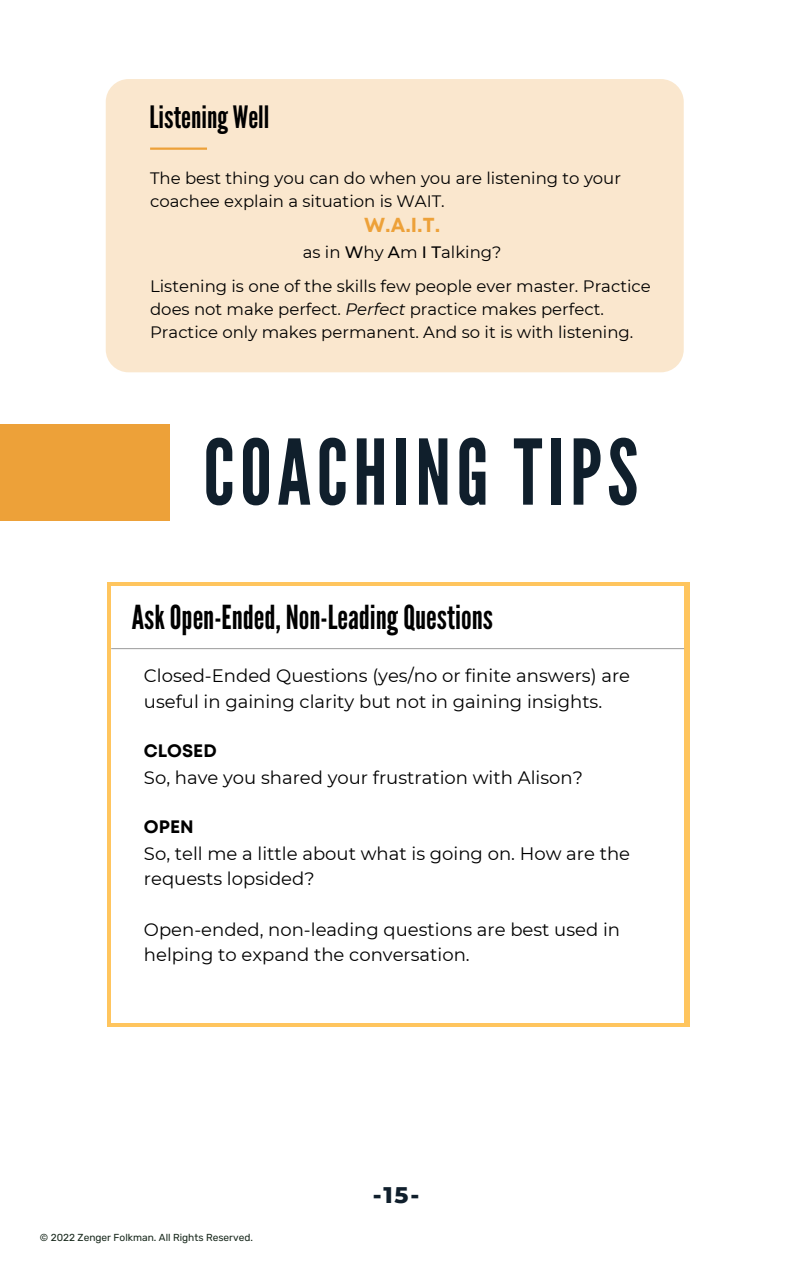
<style>
.page{position:relative;width:794px;height:1266px;background:#fff}
.page>*{position:absolute;margin:0;border:0;box-sizing:border-box;transform-origin:0 0}
.t1{font:90.22px "League Gothic";letter-spacing:.06em;color:#101f2c}
.t2{font:33px "League Gothic";color:#000}
.t3{font:30.75px "League Gothic";color:#000}
.t4{font:800 23.02px "Montserrat";color:#101f2c}
.t5{font:700 20.25px "Mont";color:#eda139}
.t6{font:18px/25.3px "Montserrat";color:#000}
.t7{font:700 18px "Mont";color:#000}
.t8{font:16.5px/23.1px "Montserrat";color:#000}
.t9{font:10.12px "Rubik";color:#19291d}
.s1{font-weight:500}
.s2{font-style:italic}
</style>
<div class="page">
<div style="left:0;top:424px;width:170px;height:97px;background:#eda139"></div>
<div style="left:107px;top:582px;width:582px;height:445px;background:#ffc55e"></div>
<div style="left:111px;top:586px;width:572px;height:436px;background:#fff"></div>
<div style="left:106px;top:79px;width:577px;height:293px;background:#fae7ce;border-radius:23px"></div>
<hr style="left:111px;top:648px;width:572px;height:1px;background:#a6a6a6">
<hr style="left:150px;top:147px;width:57px;height:3px;background:#eda139">
<h3 class="t3" style="left:149px;top:99px;width:121px">Listening Well</h3>
<p class="t8" style="left:150px;top:165px;width:472px">The best thing you can do when you are listening to your coachee explain a situation is WAIT.</p>
<p class="t5" style="left:364px;top:212px;width:77px">W.A.I.T.</p>
<p class="t8" style="left:150px;top:234px;width:502px;line-height:34.3px;text-align:center">as in <span class="s1">W</span>hy <span class="s1">A</span>m <span class="s1">I T</span>alking?<br>Listening is one of the skills few people ever master. Practice</p>
<p class="t8" style="left:150px;top:297px;width:484px">does not make perfect. <span class="s2">Perfect</span> practice makes perfect.<br>Practice only makes permanent. And so it is with listening.</p>
<h1 class="t1" style="left:203px;top:419px;width:436px">COACHING TIPS</h1>
<h2 class="t2" style="left:132px;top:598px;width:362px">Ask Open-Ended, Non-Leading Questions</h2>
<p class="t6" style="left:144px;top:663px;width:487px">Closed-Ended Questions (yes/no or finite answers) are useful in gaining clarity but not in gaining insights.</p>
<p class="t7" style="left:144px;top:739px;width:74px">CLOSED</p>
<p class="t6" style="left:144px;top:764px;width:440px">So, have you shared your frustration with Alison?</p>
<p class="t7" style="left:144px;top:814px;width:51px">OPEN</p>
<p class="t6" style="left:144px;top:840px;width:487px">So, tell me a little about what is going on. How are the requests lopsided?</p>
<p class="t6" style="left:144px;top:916px;width:477px">Open-ended, non-leading questions are best used in helping to expand the conversation.</p>
<p class="t9" style="left:40px;top:1231px;width:214px">© 2022 Zenger Folkman. All Rights Reserved.</p>
<p class="t4" style="left:372px;top:1178px;width:48px">-15-</p>
</div>
